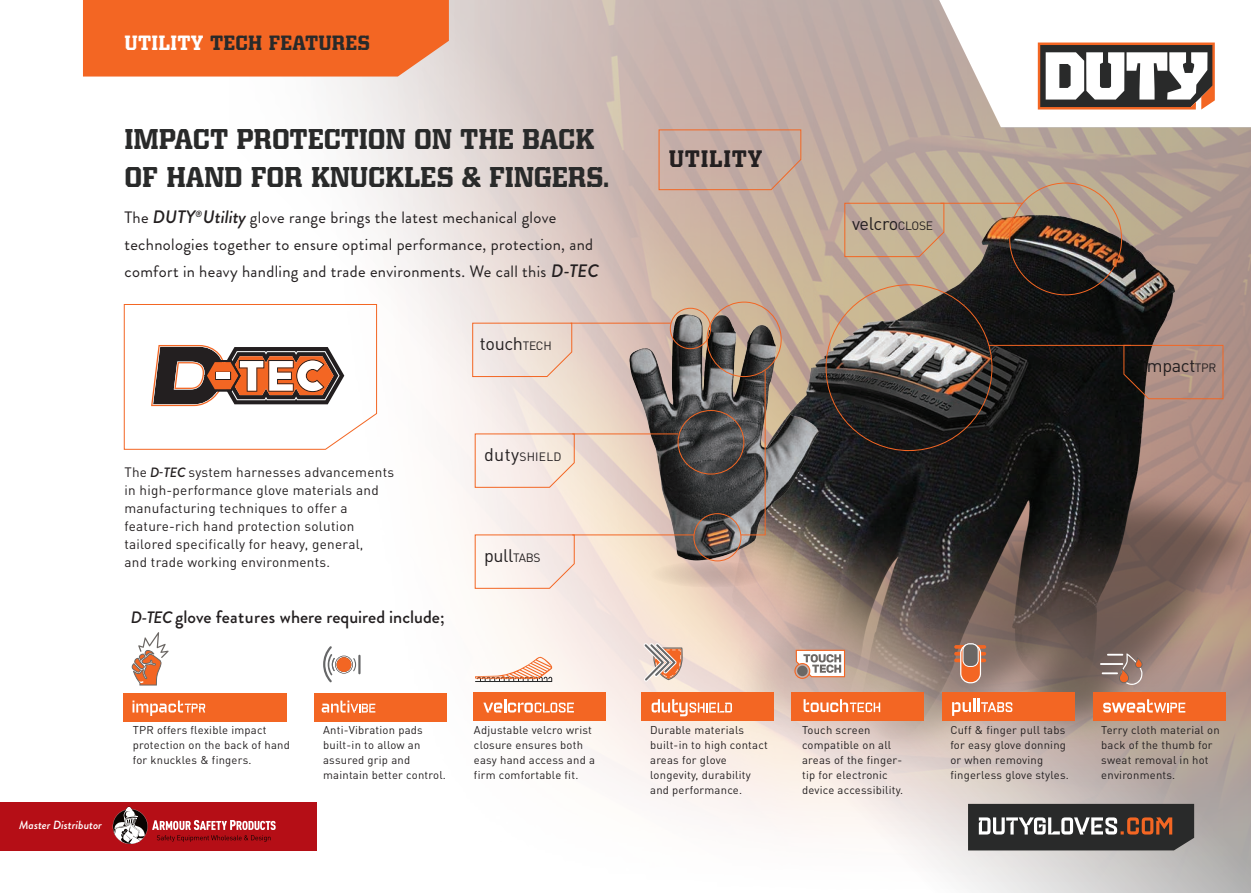
<style>
.page{position:relative;width:1251px;height:893px;background:#fff}
.page>*{position:absolute;margin:0;border:0;box-sizing:border-box;transform-origin:0 0}
.t1{font:700 27px/38.2px "Kairos Pro";letter-spacing:-.01em;color:#292a2a;scale:.9 1}
.t2{font:700 22.5px "Kairos Pro";letter-spacing:.03em;color:#231f20;scale:.9 1}
.t3{font:700 19.5px "Kairos Pro";letter-spacing:.01em;color:#292a2a;scale:.9 1}
.t4{font:500 18px "Brandon Grotesque";color:#231f20}
.t5{font:18px "DIN Pro";letter-spacing:-.02em;color:#231f20}
.t6{font:16.5px/27px "Brandon Grotesque";letter-spacing:.02em;color:#231f20}
.t7{font:13.5px/18px "DIN Pro";letter-spacing:.02em;color:#231f20}
.t8{font:12px "DIN Pro";letter-spacing:.02em;color:#231f20}
.t9{font:italic 500 11.85px "Brandon Grotesque";color:#fff}
.t10{font:11.25px/15px "DIN Pro";letter-spacing:.02em;color:#231f20}
.s1{color:#fff}
.s2{font-weight:500;font-style:italic;font-size:18px}
.s3{font-size:12px}
.s4{font-family:"Brandon Grotesque";font-weight:500;font-style:italic}
.s5{font-style:italic;font-size:16.5px}
.s6{font-size:18px}
</style>
<div class="page">
<img style="left:0;top:0;width:1250px;height:893px">
<img style="left:684px;top:176px;width:566px;height:607px">
<img style="left:586px;top:308px;width:248px;height:258px">
<svg style="left:474px;top:434px;width:100px;height:54px;background:#f6e6de"></svg>
<div style="left:313px;top:693px;width:133px;height:28px;background:#f36623"></div>
<div style="left:83px;top:0;width:366px;height:77px;background:#f36623"></div>
<svg style="left:472px;top:323px;width:100px;height:54px;background:#eeddd3"></svg>
<hr style="left:570px;top:323px;width:100px;height:1px;background:#f36623">
<div style="left:473px;top:693px;width:132px;height:28px;background:#f36623"></div>
<svg style="left:475px;top:656px;width:78px;height:26px"></svg>
<svg style="left:483px;top:699px;width:91px;height:13px"></svg>
<svg style="left:474px;top:534px;width:100px;height:55px"></svg>
<div style="left:123px;top:693px;width:163px;height:28px;background:#f36623"></div>
<svg style="left:132px;top:700px;width:73px;height:16px"></svg>
<svg style="left:321px;top:701px;width:54px;height:11px"></svg>
<svg style="left:323px;top:646px;width:37px;height:36px"></svg>
<svg style="left:132px;top:632px;width:36px;height:53px"></svg>
<svg style="left:658px;top:129px;width:143px;height:61px;background:#c8aa9e"></svg>
<svg style="left:1037px;top:43px;width:177px;height:67px"></svg>
<div style="left:706px;top:302px;width:75px;height:75px;border:1px solid #f36623;border-radius:50%"></div>
<div style="left:693px;top:513px;width:48px;height:48px;border:1px solid #f36623;border-radius:50%"></div>
<div style="left:670px;top:308px;width:40px;height:41px;border:1px solid #f36623;border-radius:50%"></div>
<svg style="left:649px;top:561px;width:122px;height:26px;background:#d9bcad"></svg>
<svg style="left:1123px;top:345px;width:100px;height:54px;background:#8d7167"></svg>
<hr style="left:988px;top:345px;width:142px;height:1px;background:#f36623">
<hr style="left:940px;top:203px;width:82px;height:1px;background:#f36623">
<div style="left:640px;top:693px;width:133px;height:28px;background:#f36623"></div>
<div style="left:791px;top:693px;width:132px;height:28px;background:#f36623"></div>
<div style="left:942px;top:693px;width:132px;height:28px;background:#f36623"></div>
<div style="left:1093px;top:693px;width:132px;height:28px;background:#f36623"></div>
<svg style="left:952px;top:699px;width:60px;height:17px"></svg>
<hr style="left:1099px;top:663px;width:23px;height:2px;background:#fff">
<svg style="left:1101px;top:653px;width:41px;height:32px"></svg>
<svg style="left:1103px;top:699px;width:81px;height:14px"></svg>
<svg style="left:803px;top:699px;width:77px;height:13px"></svg>
<svg style="left:651px;top:699px;width:80px;height:17px"></svg>
<svg style="left:954px;top:645px;width:31px;height:4px"></svg>
<hr style="left:954px;top:652px;width:31px;height:3px;background:#f36623;border-radius:2px">
<hr style="left:954px;top:659px;width:31px;height:3px;background:#f36623;border-radius:2px">
<svg style="left:959px;top:643px;width:21px;height:40px"></svg>
<div style="left:962px;top:644px;width:15px;height:22px;background:#6b6764;border-radius:6px"></div>
<div style="left:962px;top:644px;width:16px;height:23px;border:1px solid #fff;border-radius:6px"></div>
<svg style="left:643px;top:643px;width:39px;height:38px"></svg>
<hr style="left:572px;top:535px;width:122px;height:1px;background:#f36623">
<hr style="left:764px;top:370px;width:1px;height:165px;background:#f36623">
<svg style="left:740px;top:535px;width:25px;height:1px"></svg>
<svg style="left:844px;top:203px;width:100px;height:54px;background:#c3ab92"></svg>
<svg style="left:794px;top:650px;width:50px;height:29px"></svg>
<svg style="left:124px;top:304px;width:253px;height:146px"></svg>
<div style="left:216px;top:373px;width:14px;height:6px;background:#fff"></div>
<svg style="left:967px;top:804px;width:226px;height:46px;background:#4b4643"></svg>
<div style="left:0;top:802px;width:316px;height:48px;background:#b50e16"></div>
<svg style="left:113px;top:807px;width:162px;height:37px"></svg>
<hr style="left:572px;top:434px;width:106px;height:1px;background:#f36623">
<div style="left:677px;top:410px;width:67px;height:64px;border:1px solid #f36623;border-radius:50%"></div>
<h3 class="t3" style="left:124px;top:29px;width:274px"><span class="s1">UTILITY</span> TECH FEATURES</h3>
<h1 class="t1" style="left:124px;top:119px;width:540px">IMPACT PROTECTION ON THE BACK<br>OF HAND FOR KNUCKLES &amp; FINGERS.</h1>
<h3 class="t6" style="left:124px;top:204px;width:476px">The <span class="s2">DUTY</span><sup>®</sup><span class="s2">Utility</span> glove range brings the latest mechanical glove technologies together to ensure optimal performance, protection, and comfort in heavy handling and trade environments. We call this <span class="s2">D-TEC</span></h3>
<h3 class="t5" style="left:480px;top:329px;width:73px">touch<span class="s3">TECH</span></h3>
<p class="t7" style="left:124px;top:462px;width:271px">The <span class="s4">D-TEC</span> system harnesses advancements in high-performance glove materials and manufacturing techniques to offer a feature-rich hand protection solution tailored specifically for heavy, general,<br>and trade working environments.</p>
<h3 class="t4" style="left:131px;top:604px;width:315px"><span class="s5">D-TEC</span> glove features where required include;</h3>
<p class="t8" style="left:484px;top:447px;width:79px"><span class="s6">duty</span>SHIELD</p>
<h3 class="t5" style="left:484px;top:541px;width:58px">pull<span class="s3">TABS</span></h3>
<p class="t9" style="left:19px;top:816px;width:84px">Master Distributor</p>
<p class="t10" style="left:133px;top:722px;width:159px">TPR offers flexible impact protection on the back of hand for knuckles &amp; fingers.</p>
<p class="t10" style="left:323px;top:722px;width:124px">Anti-Vibration pads built-in to allow an assured grip and maintain better control.</p>
<p class="t10" style="left:474px;top:722px;width:122px">Adjustable velcro wrist closure ensures both easy hand access and a firm comfortable fit.</p>
<h2 class="t2" style="left:668px;top:143px;width:105px">UTILITY</h2>
<h3 class="t5" style="left:851px;top:209px;width:82px">velcro<span class="s3">CLOSE</span></h3>
<h3 class="t5" style="left:1142px;top:351px;width:75px">impact<span class="s3">TPR</span></h3>
<p class="t10" style="left:950px;top:722px;width:120px">Cuff &amp; finger pull tabs for easy glove donning or when removing fingerless glove styles.</p>
<p class="t10" style="left:650px;top:722px;width:119px">Durable materials built-in to high contact areas for glove longevity, durability and performance.</p>
<p class="t10" style="left:801px;top:722px;width:103px">Touch screen compatible on all areas of the finger&shy;tip for electronic device accessibility.</p>
<p class="t10" style="left:1100px;top:722px;width:120px">Terry cloth material on back of the thumb for sweat removal in hot environments.</p>
</div>
